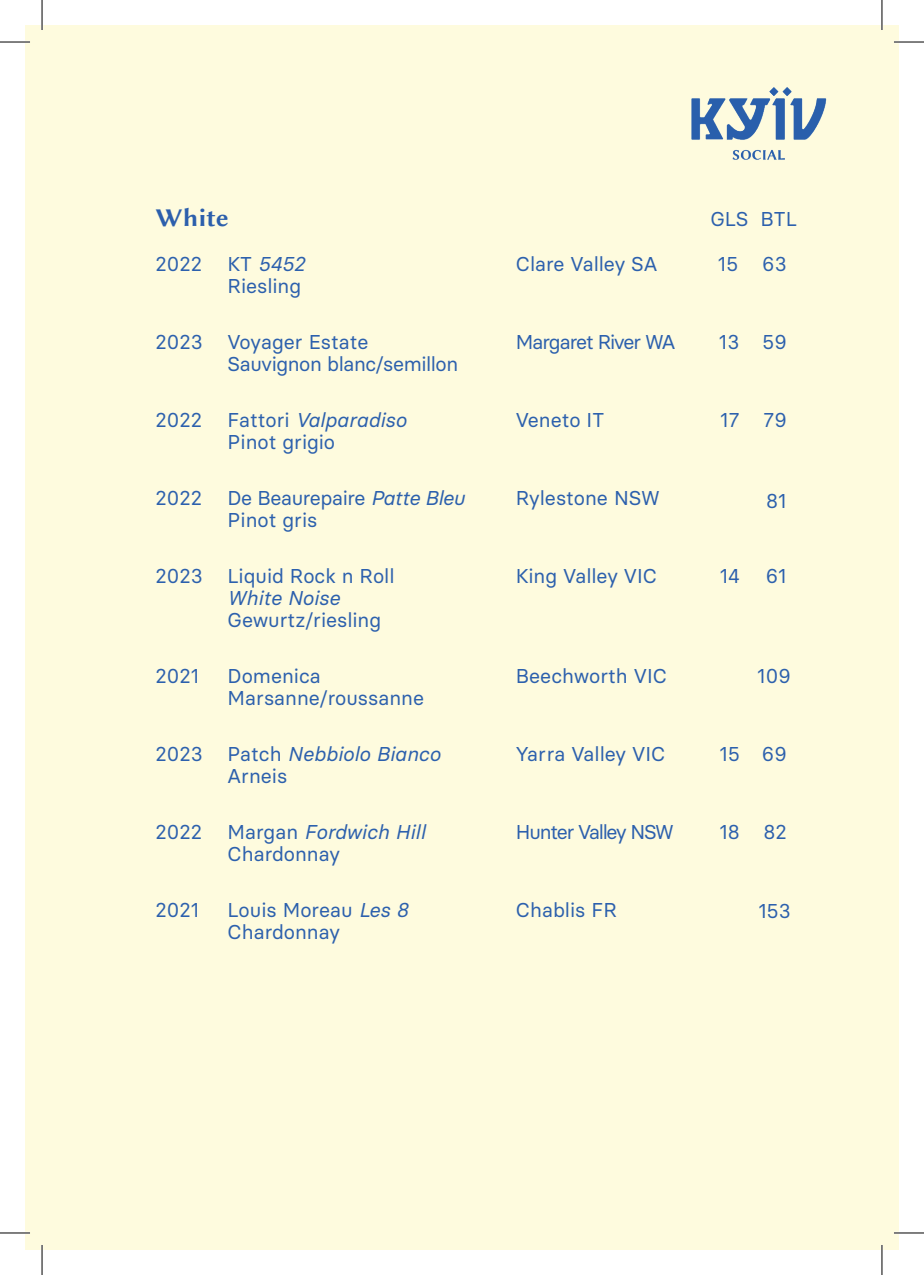
<style>
.page{position:relative;width:924px;height:1275px;background:#fff}
.page>*{position:absolute;margin:0;border:0;box-sizing:border-box;transform-origin:0 0}
.ALT_Item_headings{font:26px "Lin Biolinum B";color:#2c5fac}
.ALT_body_copy{font:20px/22px "Basier Circle";color:#2c60ad}
.ALT_body_copy-2{font:italic 20px "Basier Circle";color:#2c60ad}
.ALT_body_copy-3{font:20px "Basier Circle";letter-spacing:-.02em;color:#2c60ad}
.Item_headings{font:20px "Basier Circle";color:#2c60ad}
.ALT_body_copy-4{font:20px "Basier Circle";letter-spacing:-.05em;color:#2c60ad}
.ALT_body_copy-5{font:20px "Basier Circle";letter-spacing:-.06em;color:#2c60ad}
.ALT_Item_headings-2{font:20px "Basier Circle";color:#2c60ad}
.s1{font-style:normal}
.s2{font-style:italic}
</style>
<div class="page">
<div style="left:42px;top:25px;width:856px;height:1225px;background:#fefbde"></div>
<img style="left:682px;top:81px;width:145px;height:82px">
<div style="left:25px;top:25px;width:17px;height:1225px;background:#fefbde"></div>
<hr style="left:0;top:41px;width:30px;height:2px;background:#fff">
<hr style="left:893px;top:41px;width:30px;height:2px;background:#fff">
<hr style="left:0;top:1231px;width:30px;height:3px;background:#fff">
<hr style="left:893px;top:1231px;width:30px;height:3px;background:#fff">
<hr style="left:41px;top:0;width:2px;height:30px;background:#fff">
<hr style="left:41px;top:1245px;width:2px;height:30px;background:#fff">
<hr style="left:880px;top:0;width:2px;height:30px;background:#fff">
<hr style="left:880px;top:1245px;width:2px;height:30px;background:#fff">
<hr style="left:0;top:42px;width:30px;height:1px;background:#000">
<hr style="left:893px;top:42px;width:30px;height:1px;background:#000">
<hr style="left:0;top:1232px;width:30px;height:1px;background:#000">
<hr style="left:893px;top:1232px;width:30px;height:1px;background:#000">
<hr style="left:42px;top:0;width:1px;height:30px;background:#000">
<hr style="left:42px;top:1245px;width:1px;height:30px;background:#000">
<hr style="left:881px;top:0;width:1px;height:30px;background:#000">
<hr style="left:881px;top:1245px;width:1px;height:30px;background:#000">
<p class="ALT_Item_headings" style="left:155px;top:200px;width:75px">White</p>
<p class="ALT_Item_headings-2" style="left:710px;top:207px;width:88px">GLS BTL</p>
<p class="ALT_body_copy" style="left:155px;top:253px;width:48px">2022</p>
<p class="ALT_body_copy-2" style="left:227px;top:251px;width:79px"><span class="s1">KT</span> 5452</p>
<p class="ALT_body_copy" style="left:515px;top:253px;width:143px">Clare Valley SA</p>
<p class="ALT_body_copy" style="left:227px;top:275px;width:75px">Riesling</p>
<p class="ALT_body_copy" style="left:155px;top:331px;width:214px">2023 Voyager Estate</p>
<p class="ALT_body_copy-4" style="left:515px;top:329px;width:161px">Margaret River WA</p>
<p class="ALT_body_copy-3" style="left:227px;top:351px;width:232px">Sauvignon blanc/semillon</p>
<p class="ALT_body_copy" style="left:155px;top:409px;width:48px">2022</p>
<p class="ALT_body_copy-2" style="left:227px;top:407px;width:180px"><span class="s1">Fattori</span> Valparadiso</p>
<p class="ALT_body_copy" style="left:515px;top:409px;width:90px">Veneto IT</p>
<p class="ALT_body_copy" style="left:227px;top:431px;width:109px">Pinot grigio</p>
<p class="ALT_body_copy" style="left:155px;top:487px;width:48px">2022</p>
<p class="ALT_body_copy-3" style="left:227px;top:485px;width:238px">De Beaurepaire <span class="s2">Patte Bleu</span></p>
<p class="ALT_body_copy" style="left:515px;top:487px;width:145px">Rylestone NSW</p>
<p class="ALT_body_copy" style="left:227px;top:509px;width:91px">Pinot gris</p>
<p class="ALT_body_copy" style="left:155px;top:565px;width:240px">2023 Liquid Rock n Roll</p>
<p class="ALT_body_copy" style="left:515px;top:565px;width:143px">King Valley VIC</p>
<p class="ALT_body_copy" style="left:227px;top:587px;width:155px"><span class="s2">White Noise<br></span>Gewurtz/riesling</p>
<p class="ALT_body_copy" style="left:155px;top:665px;width:45px">2021</p>
<p class="ALT_body_copy" style="left:227px;top:665px;width:95px">Domenica</p>
<p class="ALT_body_copy" style="left:515px;top:665px;width:152px">Beechworth VIC</p>
<p class="ALT_body_copy" style="left:227px;top:687px;width:198px">Marsanne/roussanne</p>
<p class="ALT_body_copy-2" style="left:155px;top:741px;width:286px"><span class="s1">2023 Patch</span> Nebbiolo Bianco</p>
<p class="ALT_body_copy" style="left:515px;top:743px;width:151px">Yarra Valley VIC</p>
<p class="ALT_body_copy" style="left:227px;top:765px;width:61px">Arneis</p>
<p class="Item_headings" style="left:717px;top:251px;width:70px">15 63</p>
<p class="Item_headings" style="left:718px;top:329px;width:69px">13 59</p>
<p class="Item_headings" style="left:719px;top:407px;width:68px">17 79</p>
<p class="Item_headings" style="left:765px;top:488px;width:22px">81</p>
<p class="Item_headings" style="left:719px;top:563px;width:22px">14</p>
<p class="Item_headings" style="left:765px;top:563px;width:22px">61</p>
<p class="Item_headings" style="left:757px;top:663px;width:35px">109</p>
<p class="Item_headings" style="left:719px;top:741px;width:69px">15 69</p>
<p class="ALT_body_copy" style="left:155px;top:821px;width:48px">2022</p>
<p class="ALT_body_copy-2" style="left:227px;top:819px;width:199px"><span class="s1">Margan</span> Fordwich Hill</p>
<p class="ALT_body_copy-5" style="left:515px;top:819px;width:159px">Hunter Valley NSW</p>
<p class="ALT_body_copy" style="left:227px;top:843px;width:114px">Chardonnay</p>
<p class="ALT_body_copy" style="left:155px;top:899px;width:45px">2021</p>
<p class="ALT_body_copy" style="left:227px;top:899px;width:182px">Louis Moreau <span class="s2">Les 8</span></p>
<p class="ALT_body_copy" style="left:515px;top:899px;width:102px">Chablis FR</p>
<p class="ALT_body_copy" style="left:227px;top:921px;width:114px">Chardonnay</p>
<p class="Item_headings" style="left:719px;top:820px;width:69px">18 82</p>
<p class="Item_headings" style="left:758px;top:898px;width:34px">153</p>
</div>
